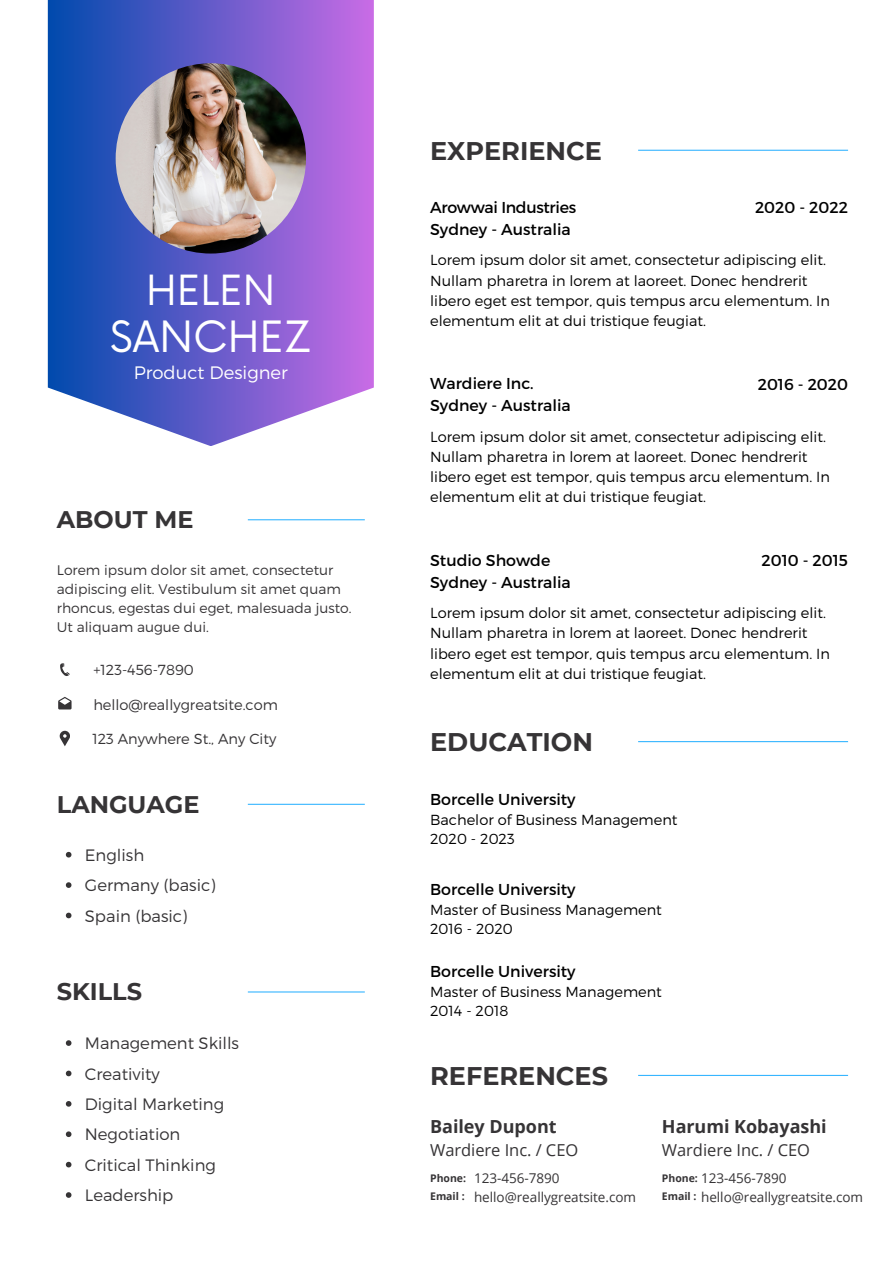
<style>
.page{position:relative;width:894px;height:1264px;background:#fff}
.page>*{position:absolute;margin:0;border:0;box-sizing:border-box;transform-origin:0 0}
.t1{font:42px "Now";color:#fff}
.t2{font:40.5px "Now";color:#fff}
.t3{font:700 25.5px "Montserrat";color:#363436}
.t4{font:700 24px "Montserrat";color:#363436}
.t5{font:700 18px "Open Sans";color:#363436}
.t6{font:300 18px "Montserrat";color:#fff}
.t7{font:300 16.5px "Montserrat";color:#363436}
.t8{font:16.5px "Open Sans";color:#363436}
.t9{font:15.75px/21.9px "Montserrat";color:#010101}
.t10{font:15.75px/21.9px "Montserrat";letter-spacing:-.02em;color:#010101}
.t11{font:300 14.55px/20.1px "Montserrat";color:#010101}
.t12{font:300 14.55px "Montserrat";color:#363436}
.t13{font:300 13.95px/19.2px "Montserrat";color:#363436}
.t14{font:13.5px "Open Sans";color:#363436}
.t15{font:700 10.5px "Open Sans";color:#363436}
</style>
<div class="page">
<svg style="left:48px;top:0;width:326px;height:445px;background:#7067cd"></svg>
<hr style="left:248px;top:519px;width:117px;height:1px;background:#38b6ff">
<hr style="left:248px;top:803px;width:117px;height:1px;background:#38b6ff">
<hr style="left:248px;top:991px;width:117px;height:1px;background:#38b6ff">
<hr style="left:638px;top:150px;width:209px;height:1px;background:#38b6ff">
<hr style="left:638px;top:741px;width:209px;height:1px;background:#38b6ff">
<hr style="left:638px;top:1074px;width:209px;height:1px;background:#38b6ff">
<svg style="left:60px;top:730px;width:10px;height:16px"></svg>
<svg style="left:60px;top:663px;width:10px;height:13px"></svg>
<svg style="left:58px;top:696px;width:13px;height:13px"></svg>
<svg style="left:66px;top:851px;width:5px;height:6px"></svg>
<svg style="left:66px;top:882px;width:5px;height:5px"></svg>
<svg style="left:66px;top:912px;width:5px;height:6px"></svg>
<svg style="left:66px;top:1040px;width:5px;height:5px"></svg>
<svg style="left:66px;top:1070px;width:5px;height:6px"></svg>
<svg style="left:66px;top:1101px;width:5px;height:5px"></svg>
<svg style="left:66px;top:1131px;width:5px;height:6px"></svg>
<svg style="left:66px;top:1161px;width:5px;height:6px"></svg>
<svg style="left:66px;top:1192px;width:5px;height:5px"></svg>
<img style="left:116px;top:63px;width:190px;height:190px;border-radius:50%">
<h5 class="t2" style="left:146px;top:268px;width:130px">HELEN</h5>
<h5 class="t1" style="left:110px;top:313px;width:203px">SANCHEZ</h5>
<h5 class="t6" style="left:134px;top:360px;width:156px">Product Designer</h5>
<h1 class="t4" style="left:57px;top:505px;width:138px">ABOUT ME</h1>
<h1 class="t13" style="left:57px;top:559px;width:296px">Lorem ipsum dolor sit amet, consectetur adipiscing elit. Vestibulum sit amet quam rhoncus, egestas dui eget, malesuada justo.<br>Ut aliquam augue dui.</h1>
<p class="t12" style="left:93px;top:660px;width:102px">+123-456-7890</p>
<p class="t12" style="left:93px;top:695px;width:186px">hello@reallygreatsite.com</p>
<h2 class="t12" style="left:92px;top:729px;width:185px">123 Anywhere St., Any City</h2>
<h4 class="t4" style="left:57px;top:789px;width:144px">LANGUAGE</h4>
<h4 class="t7" style="left:85px;top:844px;width:61px">English</h4>
<h4 class="t7" style="left:85px;top:874px;width:132px">Germany (basic)</h4>
<h2 class="t7" style="left:85px;top:905px;width:104px">Spain (basic)</h2>
<h2 class="t4" style="left:57px;top:977px;width:87px">SKILLS</h2>
<h4 class="t7" style="left:85px;top:1032px;width:156px">Management Skills</h4>
<h4 class="t7" style="left:85px;top:1063px;width:76px">Creativity</h4>
<h4 class="t7" style="left:85px;top:1093px;width:141px">Digital Marketing</h4>
<h4 class="t7" style="left:85px;top:1123px;width:97px">Negotiation</h4>
<h4 class="t7" style="left:85px;top:1154px;width:132px">Critical Thinking</h4>
<h4 class="t7" style="left:85px;top:1184px;width:90px">Leadership</h4>
<h6 class="t3" style="left:430px;top:135px;width:173px">EXPERIENCE</h6>
<h5 class="t10" style="left:430px;top:195px;width:147px">Arowwai Industries<br>Sydney - Australia</h5>
<h5 class="t9" style="left:754px;top:196px;width:94px">2020 - 2022</h5>
<h4 class="t11" style="left:430px;top:249px;width:401px">Lorem ipsum dolor sit amet, consectetur adipiscing elit.<br>Nullam pharetra in lorem at laoreet. Donec hendrerit libero eget est tempor, quis tempus arcu elementum. In elementum elit at dui tristique feugiat.</h4>
<h2 class="t9" style="left:430px;top:372px;width:142px">Wardiere Inc.<br>Sydney - Australia</h2>
<h5 class="t9" style="left:757px;top:372px;width:92px">2016 - 2020</h5>
<h5 class="t11" style="left:430px;top:426px;width:401px">Lorem ipsum dolor sit amet, consectetur adipiscing elit.<br>Nullam pharetra in lorem at laoreet. Donec hendrerit libero eget est tempor, quis tempus arcu elementum. In elementum elit at dui tristique feugiat.</h5>
<h5 class="t9" style="left:430px;top:548px;width:142px">Studio Showde<br>Sydney - Australia</h5>
<h5 class="t9" style="left:761px;top:549px;width:88px">2010 - 2015</h5>
<h5 class="t11" style="left:430px;top:602px;width:401px">Lorem ipsum dolor sit amet, consectetur adipiscing elit.<br>Nullam pharetra in lorem at laoreet. Donec hendrerit libero eget est tempor, quis tempus arcu elementum. In elementum elit at dui tristique feugiat.</h5>
<p class="t3" style="left:430px;top:726px;width:164px">EDUCATION</p>
<h2 class="t9" style="left:430px;top:787px;width:147px">Borcelle University</h2>
<h5 class="t11" style="left:430px;top:809px;width:249px;line-height:19.2px">Bachelor of Business Management<br>2020 - 2023</h5>
<h5 class="t9" style="left:430px;top:877px;width:147px">Borcelle University</h5>
<h5 class="t11" style="left:430px;top:899px;width:233px;line-height:19.2px">Master of Business Management<br>2016 - 2020</h5>
<h5 class="t9" style="left:430px;top:959px;width:147px">Borcelle University</h5>
<h5 class="t11" style="left:430px;top:981px;width:233px;line-height:19.2px">Master of Business Management<br>2014 - 2018</h5>
<h5 class="t3" style="left:430px;top:1060px;width:179px">REFERENCES</h5>
<h4 class="t5" style="left:430px;top:1113px;width:128px">Bailey Dupont</h4>
<p class="t5" style="left:661px;top:1113px;width:166px">Harumi Kobayashi</p>
<p class="t15" style="left:430px;top:1170px;width:37px">Phone:</p>
<h6 class="t15" style="left:661px;top:1170px;width:37px">Phone:</h6>
<h6 class="t15" style="left:430px;top:1189px;width:36px">Email :</h6>
<h3 class="t15" style="left:661px;top:1189px;width:36px">Email :</h3>
<h4 class="t8" style="left:430px;top:1138px;width:150px">Wardiere Inc. / CEO</h4>
<h6 class="t8" style="left:661px;top:1138px;width:150px">Wardiere Inc. / CEO</h6>
<h5 class="t14" style="left:474px;top:1168px;width:87px">123-456-7890</h5>
<h5 class="t14" style="left:701px;top:1168px;width:87px">123-456-7890</h5>
<h2 class="t14" style="left:474px;top:1187px;width:163px">hello@reallygreatsite.com</h2>
<h3 class="t14" style="left:701px;top:1187px;width:163px">hello@reallygreatsite.com</h3>
</div>
